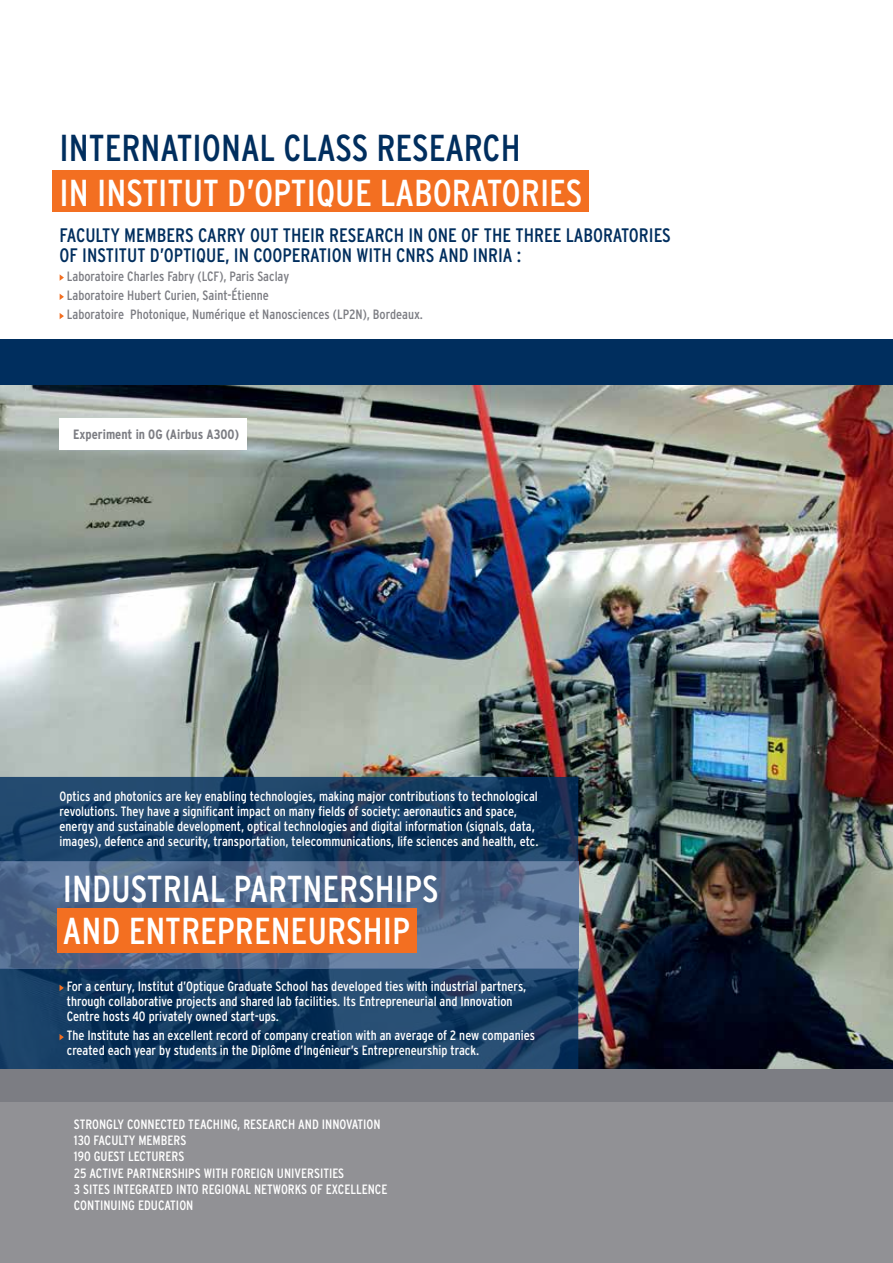
<style>
.page{position:relative;width:893px;height:1263px;background:#fff}
.page>*{position:absolute;margin:0;border:0;box-sizing:border-box;transform-origin:0 0}
.t1{font:condensed 37.5px/42px "Interstate";color:#fff}
.t2{font:condensed 37.5px "Interstate";color:#002e5e}
.t3{font:condensed 19.5px/19.5px "Interstate";color:#002e5e}
.t4{font:condensed 13.5px/15px "Interstate";color:#fff}
.t5{font:condensed 13.5px/19.2px "Interstate";color:#7c7d83}
.t6{font:700 condensed 13.5px "Interstate";color:#7c7d83}
</style>
<div class="page">
<img style="left:0;top:384px;width:893px;height:685px">
<svg style="left:0;top:968px;width:578px;height:101px;background:#143a61"></svg>
<div style="left:0;top:1069px;width:893px;height:194px;background:#919195"></div>
<div style="left:0;top:1069px;width:893px;height:33px;background:#7c7d83"></div>
<svg style="left:0;top:861px;width:578px;height:107px;background:#556d90"></svg>
<svg style="left:0;top:777px;width:578px;height:84px;background:#143a61"></svg>
<div style="left:0;top:339px;width:893px;height:45px;background:#002e5e"></div>
<div style="left:52px;top:170px;width:537px;height:42px;background:#f36f21"></div>
<svg style="left:60px;top:274px;width:4px;height:7px"></svg>
<svg style="left:60px;top:294px;width:4px;height:6px"></svg>
<svg style="left:60px;top:313px;width:4px;height:6px"></svg>
<div style="left:57px;top:908px;width:359px;height:45px;background:#f36f21"></div>
<svg style="left:60px;top:985px;width:4px;height:6px"></svg>
<svg style="left:60px;top:1034px;width:4px;height:6px"></svg>
<div style="left:60px;top:418px;width:187px;height:32px;background:#fff"></div>
<h1 class="t2" style="left:60px;top:126px;width:462px">INTERNATIONAL CLASS RESEARCH</h1>
<h1 class="t1" style="left:60px;top:171px;width:524px">IN INSTITUT D’OPTIQUE LABORATORIES</h1>
<h2 class="t3" style="left:60px;top:225px;width:613px">FACULTY MEMBERS CARRY OUT THEIR RESEARCH IN ONE OF THE THREE LABORATORIES<br>OF INSTITUT D’OPTIQUE, IN COOPERATION WITH CNRS AND INRIA :</h2>
<p class="t5" style="left:67px;top:266px;width:358px">Laboratoire Charles Fabry (LCF), Paris Saclay<br>Laboratoire Hubert Curien, Saint-Étienne<br>Laboratoire Photonique, Numérique et Nanosciences (LP2N), Bordeaux.</p>
<p class="t6" style="left:73px;top:427px;width:168px">Experiment in 0G (Airbus A300)</p>
<p class="t4" style="left:60px;top:788px;width:480px">Optics and photonics are key enabling technologies, making major contributions to technological revolutions. They have a significant impact on many fields of society: aeronautics and space, energy and sustainable development, optical technologies and digital information (signals, data, images), defence and security, transportation, telecommunications, life sciences and health, etc.</p>
<h1 class="t1" style="left:63px;top:867px;width:377px">INDUSTRIAL PARTNERSHIPS<br>AND ENTREPRENEURSHIP</h1>
<p class="t4" style="left:67px;top:979px;width:461px">For a century, Institut d’Optique Graduate School has developed ties with industrial partners, through collaborative projects and shared lab facilities. Its Entrepreneurial and Innovation<br>Centre hosts 40 privately owned start-ups.</p>
<p class="t4" style="left:67px;top:1028px;width:470px">The Institute has an excellent record of company creation with an average of 2 new companies created each year by students in the Diplôme d’Ingénieur’s Entrepreneurship track.</p>
<p class="t4" style="left:74px;top:1116px;width:315px;line-height:16.2px">STRONGLY CONNECTED TEACHING, RESEARCH AND INNOVATION 130 FACULTY MEMBERS<br>190 GUEST LECTURERS<br>25 ACTIVE PARTNERSHIPS WITH FOREIGN UNIVERSITIES<br>3 SITES INTEGRATED INTO REGIONAL NETWORKS OF EXCELLENCE CONTINUING EDUCATION</p>
</div>
